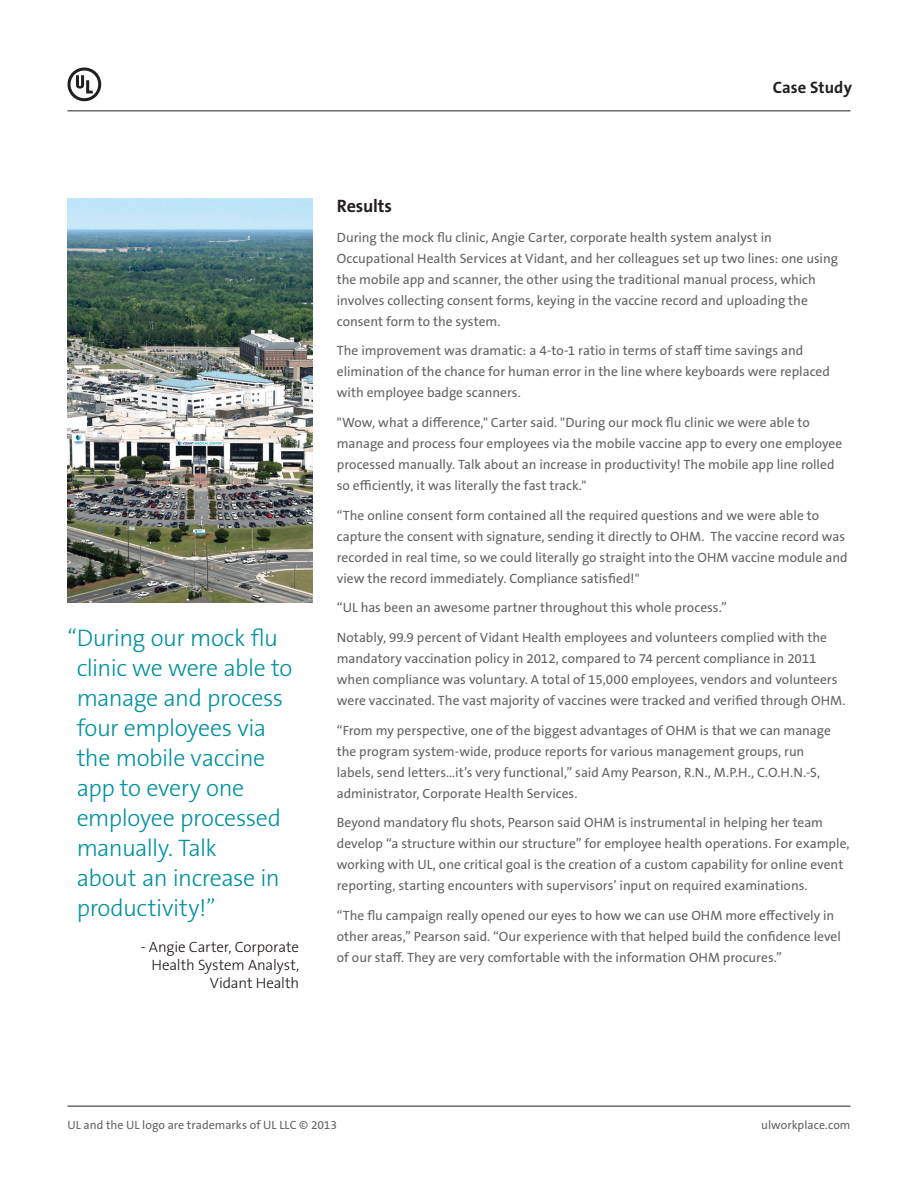
<style>
.page{position:relative;width:918px;height:1188px;background:#fff}
.page>*{position:absolute;margin:0;border:0;box-sizing:border-box;transform-origin:0 0}
.t1{font:300 24px/30px "The Sans B W3";letter-spacing:-.02em;color:#00919f}
.t2{font:700 18px "The Sans B W7";letter-spacing:-.01em;color:#231f20}
.t3{font:700 16.5px "The Sans B W7";letter-spacing:.005em;color:#231f20}
.t4{font:300 15px/18px "The Sans B W3";letter-spacing:-.01em;color:#1b1513;text-align:right}
.t5{font:13.5px/21px "The Sans B W5 Plain";color:#636366}
.t6{font:12px "The Sans B W5 Plain";letter-spacing:.005em;color:#636366}
</style>
<div class="page">
<hr style="left:68px;top:1106px;width:782px;height:1px;background:#231f20">
<hr style="left:68px;top:111px;width:782px;height:1px;background:#231f20">
<svg style="left:67px;top:67px;width:35px;height:35px"></svg>
<img style="left:68px;top:199px;width:245px;height:404px">
<p class="t3" style="left:773px;top:77px;width:81px">Case Study</p>
<h1 class="t1" style="left:77px;top:623px;width:217px;text-indent:-9px">“During our mock flu clinic we were able to manage and process four employees via the mobile vaccine app to every one employee processed manually. Talk<br>about an increase in productivity!”</h1>
<p class="t4" style="left:141px;top:938px;width:160px">- Angie Carter, Corporate<br>Health System Analyst,<br>Vidant Health</p>
<h2 class="t2" style="left:337px;top:194px;width:57px">Results</h2>
<p class="t5" style="left:337px;top:227px;width:503px">During the mock flu clinic, Angie Carter, corporate health system analyst in Occupational Health Services at Vidant, and her colleagues set up two lines: one using the mobile app and scanner, the other using the traditional manual process, which involves collecting consent forms, keying in the vaccine record and uploading the consent form to the system.</p>
<p class="t5" style="left:337px;top:340px;width:495px">The improvement was dramatic: a 4-to-1 ratio in terms of staff time savings and elimination of the chance for human error in the line where keyboards were replaced with employee badge scanners.</p>
<p class="t5" style="left:337px;top:412px;width:507px">"Wow, what a difference," Carter said. "During our mock flu clinic we were able to manage and process four employees via the mobile vaccine app to every one employee processed manually. Talk about an increase in productivity! The mobile app line rolled so efficiently, it was literally the fast track."</p>
<p class="t5" style="left:337px;top:505px;width:512px">“The online consent form contained all the required questions and we were able to capture the consent with signature, sending it directly to OHM. The vaccine record was recorded in real time, so we could literally go straight into the OHM vaccine module and view the record immediately. Compliance satisfied!"</p>
<p class="t5" style="left:337px;top:593px;width:492px;line-height:29.7px">“UL has been an awesome partner throughout this whole process.”<br>Notably, 99.9 percent of Vidant Health employees and volunteers complied with the</p>
<p class="t5" style="left:337px;top:648px;width:510px">mandatory vaccination policy in 2012, compared to 74 percent compliance in 2011 when compliance was voluntary. A total of 15,000 employees, vendors and volunteers were vaccinated. The vast majority of vaccines were tracked and verified through OHM.</p>
<p class="t5" style="left:337px;top:720px;width:496px">“From my perspective, one of the biggest advantages of OHM is that we can manage the program system-wide, produce reports for various management groups, run labels, send letters…it’s very functional,” said Amy Pearson, R.N., M.P.H., C.O.H.N.-S, administrator, Corporate Health Services.</p>
<p class="t5" style="left:337px;top:812px;width:514px">Beyond mandatory flu shots, Pearson said OHM is instrumental in helping her team develop “a structure within our structure” for employee health operations. For example, working with UL, one critical goal is the creation of a custom capability for online event reporting, starting encounters with supervisors’ input on required examinations.</p>
<p class="t5" style="left:337px;top:905px;width:506px">“The flu campaign really opened our eyes to how we can use OHM more effectively in other areas,” Pearson said. “Our experience with that helped build the confidence level of our staff. They are very comfortable with the information OHM procures.”</p>
<p class="t6" style="left:68px;top:1118px;width:271px">UL and the UL logo are trademarks of UL LLC © 2013</p>
<p class="t6" style="left:761px;top:1118px;width:91px">ulworkplace.com</p>
</div>
